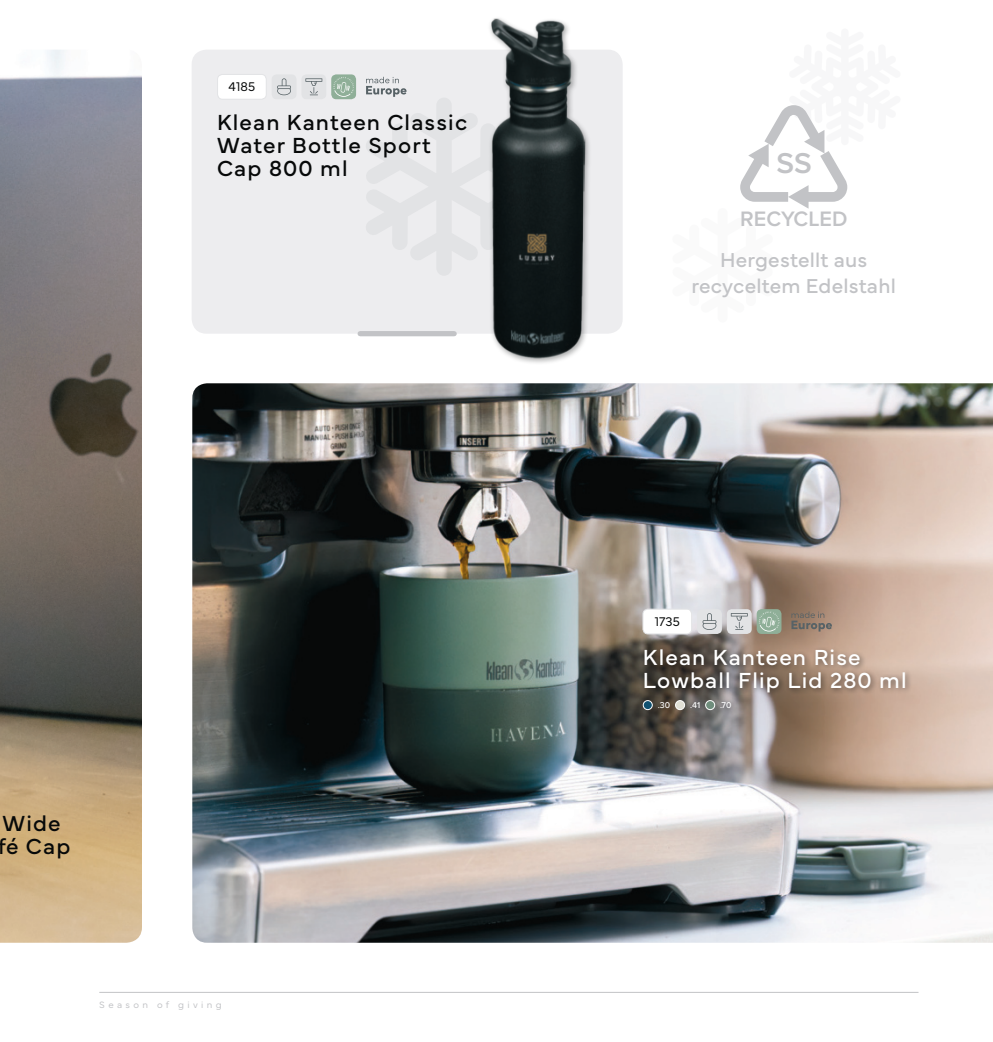
<style>
.page{position:relative;width:993px;height:1042px;background:#fff}
.page>*{position:absolute;margin:0;border:0;box-sizing:border-box;transform-origin:0 0}
.t1{font:600 29.75px "Proxima Nova";color:#c2c3c6}
.t2{font:22.75px/22.8px "Mundial";letter-spacing:.05em;color:#070909}
.t3{font:22.75px/22.8px "Mundial";letter-spacing:.05em;color:#fff}
.t4{font:600 21.7px "Proxima Nova";color:#c2c3c6}
.t5{font:21px/26.2px "Mundial";letter-spacing:.01em;color:#c2c3c6;text-align:center}
.t6{font:300 13.12px "Mundial";letter-spacing:.01em;color:#070909}
.t7{font:300 9.62px "Mundial";letter-spacing:.35em;color:#c2c3c6}
.t8{font:500 8.75px "Proxima Nova";color:#fff}
</style>
<div class="page">
<hr style="left:99px;top:992px;width:819px;height:1px;background:#c2c3c6">
<div style="left:191px;top:50px;width:431px;height:284px;background:#ededef;border-radius:15px"></div>
<img style="left:0;top:50px;width:142px;height:893px">
<img style="left:192px;top:383px;width:800px;height:560px">
<div style="left:360px;top:331px;width:94px;height:5px;background:#c2c3c6"></div>
<div style="left:655px;top:698px;width:21px;height:17px;background:#070909;opacity:.5"></div>
<div style="left:643px;top:700px;width:9px;height:9px;background:#105170;border-radius:50%"></div>
<div style="left:642px;top:700px;width:10px;height:10px;border:1px solid #fff;border-radius:50%"></div>
<div style="left:696px;top:609px;width:25px;height:25px;background:#e2e3e5;border-radius:5px"></div>
<svg style="left:702px;top:613px;width:14px;height:17px"></svg>
<div style="left:726px;top:609px;width:25px;height:25px;background:#e2e3e5;border-radius:5px"></div>
<svg style="left:730px;top:613px;width:17px;height:17px"></svg>
<div style="left:642px;top:609px;width:49px;height:25px;background:#fff;border-radius:5px"></div>
<div style="left:642px;top:609px;width:50px;height:25px;border:1px solid #e2e3e5;border-radius:5px"></div>
<div style="left:756px;top:609px;width:25px;height:25px;background:#8faf98;border-radius:5px"></div>
<svg style="left:759px;top:611px;width:20px;height:20px"></svg>
<svg style="left:791px;top:611px;width:40px;height:20px"></svg>
<div style="left:687px;top:699px;width:19px;height:15px;background:#070909;opacity:.5"></div>
<div style="left:675px;top:700px;width:9px;height:9px;background:#e1e0d6;border-radius:50%"></div>
<div style="left:675px;top:700px;width:9px;height:10px;border:1px solid #fff;border-radius:50%"></div>
<div style="left:717px;top:698px;width:21px;height:16px;background:#070909;opacity:.5"></div>
<div style="left:705px;top:700px;width:9px;height:9px;background:#6f8d7c;border-radius:50%"></div>
<div style="left:705px;top:700px;width:10px;height:10px;border:1px solid #fff;border-radius:50%"></div>
<div style="left:640px;top:646px;width:271px;height:53px;background:#070909;opacity:.5"></div>
<div style="left:487px;top:16px;width:105px;height:349px;background:#070909;opacity:.35"></div>
<img style="left:488px;top:19px;width:98px;height:340px">
<div style="left:271px;top:74px;width:25px;height:25px;background:#e2e3e5;border-radius:5px"></div>
<svg style="left:277px;top:78px;width:14px;height:17px"></svg>
<div style="left:301px;top:74px;width:25px;height:25px;background:#e2e3e5;border-radius:5px"></div>
<svg style="left:305px;top:78px;width:17px;height:17px"></svg>
<div style="left:217px;top:74px;width:49px;height:25px;background:#fff;border-radius:5px"></div>
<div style="left:217px;top:74px;width:49px;height:26px;border:1px solid #e2e3e5;border-radius:5px"></div>
<div style="left:331px;top:74px;width:25px;height:25px;background:#8faf98;border-radius:5px"></div>
<svg style="left:333px;top:77px;width:21px;height:20px"></svg>
<svg style="left:366px;top:77px;width:157px;height:199px"></svg>
<svg style="left:740px;top:105px;width:108px;height:104px"></svg>
<p class="t6" style="left:228px;top:82px;width:28px">4185</p>
<p class="t2" style="left:217px;top:113px;width:251px">Klean Kanteen Classic<br>Water Bottle Sport<br>Cap 800 ml</p>
<p class="t2" style="left:-3px;top:814px;width:75px">Wide fé Cap</p>
<p class="t7" style="left:99px;top:1001px;width:124px">Season of giving</p>
<h1 class="t1" style="left:776px;top:151px;width:37px">SS</h1>
<p class="t4" style="left:740px;top:210px;width:109px">RECYCLED</p>
<p class="t5" style="left:691px;top:249px;width:206px">Hergestellt aus recyceltem Edelstahl</p>
<p class="t6" style="left:654px;top:617px;width:27px">1735</p>
<p class="t3" style="left:642px;top:648px;width:265px">Klean Kanteen Rise<br>Lowball Flip Lid 280 ml</p>
<p class="t8" style="left:657px;top:701px;width:14px">.30</p>
<p class="t8" style="left:689px;top:701px;width:12px">.41</p>
<p class="t8" style="left:720px;top:701px;width:13px">.70</p>
</div>
